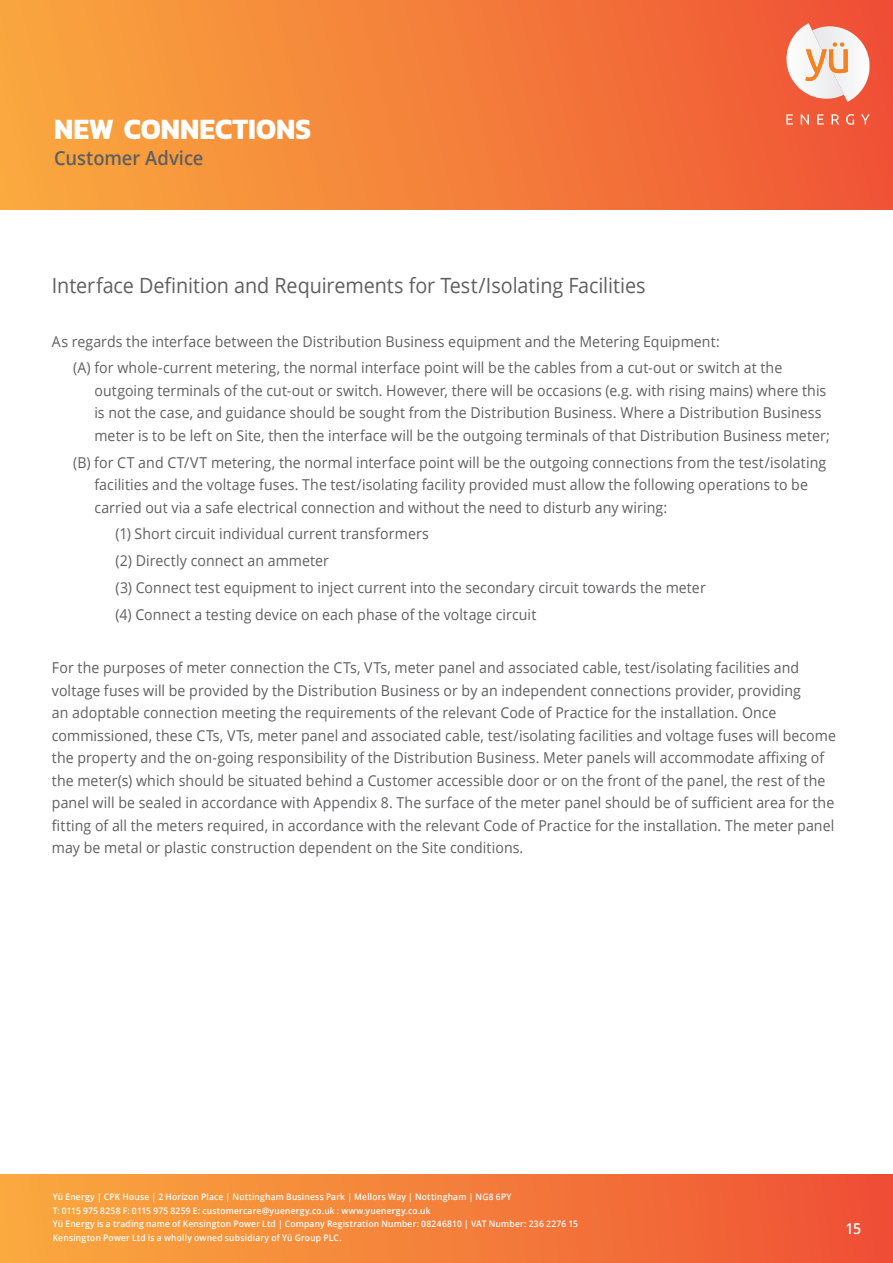
<style>
.page{position:relative;width:893px;height:1263px;background:#fff}
.page>*{position:absolute;margin:0;border:0;box-sizing:border-box;transform-origin:0 0}
.t1{font:700 30px "Kanit";letter-spacing:.005em;color:#fff;scale:.94 1}
.t2{font:21px "Open Sans";letter-spacing:-.005em;color:#5f5f62;scale:.94 1}
.Paragraph_Style_1{font:600 19.5px "Open Sans";color:#5f5f62;scale:.94 1}
.t3{font:15px/22.5px "Open Sans";letter-spacing:.005em;color:#5f5f62;scale:.94 1}
.Paragraph_Style_1-2{font:600 15px "Open Sans";color:#fff;scale:.94 1}
.t4{font:600 9px "Open Sans";letter-spacing:.025em;color:#fff;scale:.94 1}
</style>
<div class="page">
<div style="left:0;top:0;width:893px;height:210px;background:linear-gradient(to right,#f9a93f,#ef5336)"></div>
<div style="left:0;top:1174px;width:893px;height:89px;background:linear-gradient(to right,#faab3f,#ef5036)"></div>
<svg style="left:781px;top:23px;width:88px;height:81px"></svg>
<svg style="left:786px;top:114px;width:7px;height:11px"></svg>
<svg style="left:801px;top:114px;width:8px;height:11px"></svg>
<svg style="left:817px;top:114px;width:7px;height:11px"></svg>
<svg style="left:831px;top:114px;width:8px;height:11px"></svg>
<svg style="left:846px;top:114px;width:8px;height:11px"></svg>
<svg style="left:861px;top:114px;width:9px;height:11px"></svg>
<p class="t1" style="left:54px;top:106px;width:275px">NEW CONNECTIONS</p>
<p class="Paragraph_Style_1" style="left:54px;top:144px;width:161px">Customer Advice</p>
<p class="t2" style="left:52px;top:271px;width:633px">Interface Definition and Requirements for Test/Isolating Facilities</p>
<p class="t3" style="left:52px;top:329px;width:712px">As regards the interface between the Distribution Business equipment and the Metering Equipment:</p>
<p class="t3" style="left:94px;top:356px;width:784px;text-indent:-21px">(A) for whole-current metering, the normal interface point will be the cables from a cut-out or switch at the outgoing terminals of the cut-out or switch. However, there will be occasions (e.g. with rising mains) where this is not the case, and guidance should be sought from the Distribution Business. Where a Distribution Business meter is to be left on Site, then the interface will be the outgoing terminals of that Distribution Business meter;</p>
<p class="t3" style="left:94px;top:450px;width:780px;text-indent:-21px">(B) for CT and CT/VT metering, the normal interface point will be the outgoing connections from the test/isolating facilities and the voltage fuses. The test/isolating facility provided must allow the following operations to be carried out via a safe electrical connection and without the need to disturb any wiring:</p>
<p class="t3" style="left:116px;top:522px;width:335px">(1) Short circuit individual current transformers</p>
<p class="t3" style="left:116px;top:549px;width:229px">(2) Directly connect an ammeter</p>
<p class="t3" style="left:116px;top:576px;width:629px">(3) Connect test equipment to inject current into the secondary circuit towards the meter</p>
<p class="t3" style="left:116px;top:602px;width:449px">(4) Connect a testing device on each phase of the voltage circuit</p>
<p class="t3" style="left:52px;top:656px;width:836px">For the purposes of meter connection the CTs, VTs, meter panel and associated cable, test/isolating facilities and voltage fuses will be provided by the Distribution Business or by an independent connections provider, providing<br>an adoptable connection meeting the requirements of the relevant Code of Practice for the installation. Once commissioned, these CTs, VTs, meter panel and associated cable, test/isolating facilities and voltage fuses will become the property and the on-going responsibility of the Distribution Business. Meter panels will accommodate affixing of the meter(s) which should be situated behind a Customer accessible door or on the front of the panel, the rest of the panel will be sealed in accordance with Appendix 8. The surface of the meter panel should be of sufficient area for the fitting of all the meters required, in accordance with the relevant Code of Practice for the installation. The meter panel may be metal or plastic construction dependent on the Site conditions.</p>
<p class="t4" style="left:53px;top:1191px;width:489px">Yü Energy | CPK House | 2 Horizon Place | Nottingham Business Park | Mellors Way | Nottingham | NG8 6PY</p>
<p class="t4" style="left:53px;top:1204px;width:404px">T: 0115 975 8258 F: 0115 975 8259 E: customercare@yuenergy.co.uk : www.yuenergy.co.uk</p>
<p class="t4" style="left:53px;top:1218px;width:560px">Yü Energy is a trading name of Kensington Power Ltd | Company Registration Number: 08246810 | VAT Number: 236 2276 15</p>
<p class="t4" style="left:53px;top:1231px;width:309px">Kensington Power Ltd is a wholly owned subsidiary of Yü Group PLC.</p>
<p class="Paragraph_Style_1-2" style="left:845px;top:1218px;width:18px">15</p>
</div>
